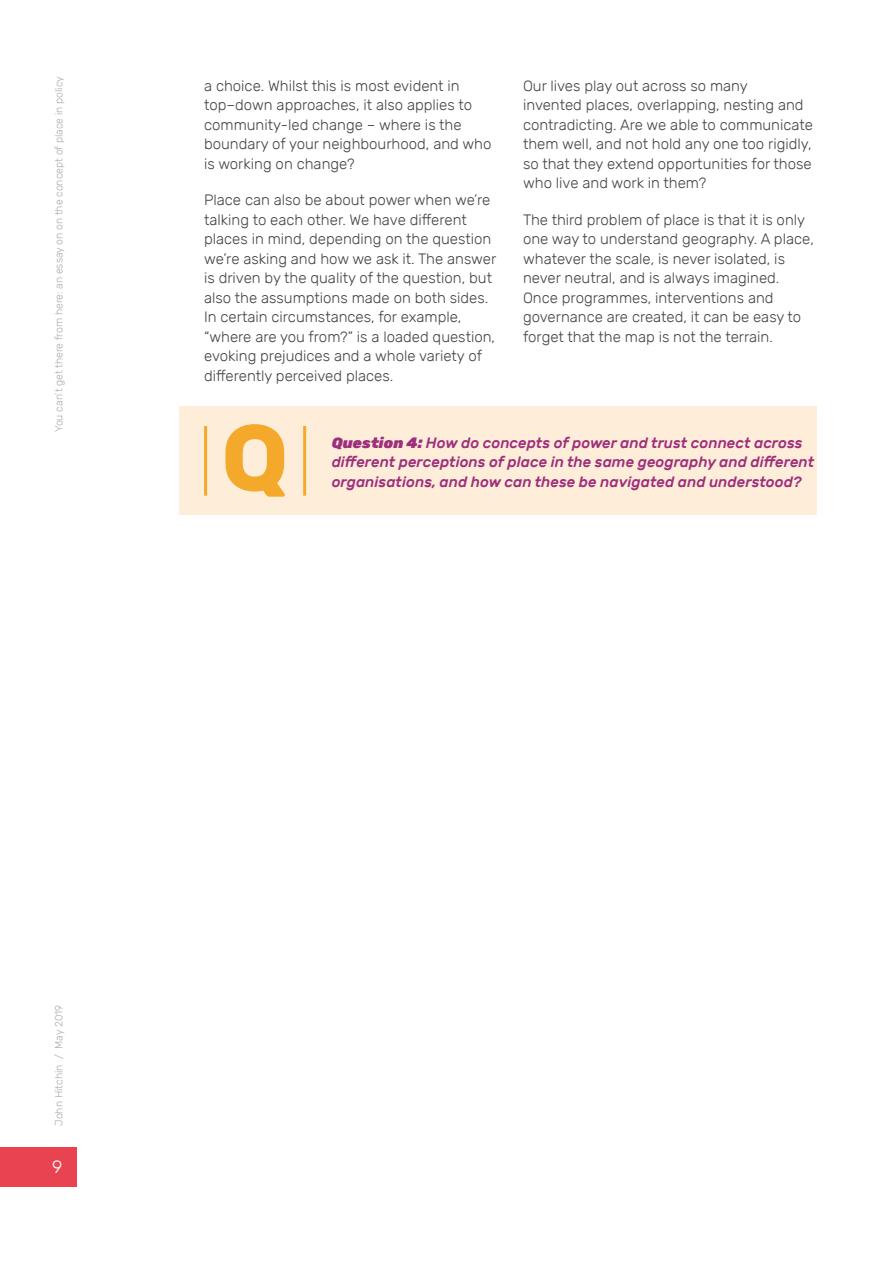
<style>
.page{position:relative;width:893px;height:1263px;background:#fff}
.page>*{position:absolute;margin:0;border:0;box-sizing:border-box;transform-origin:0 0}
.t1{font:300 18px "Rubik";color:#fff}
.t2{font:300 15px/19.5px "Rubik";color:#474442}
.t3{font:italic 500 15px/19.5px "Rubik";color:#9e2f7c}
.t4{font:300 10.5px "Rubik";color:#afaca8}
.s1{font-weight:900}
</style>
<div class="page">
<div style="left:179px;top:406px;width:637px;height:109px;background:#feeed9"></div>
<svg style="left:225px;top:424px;width:60px;height:73px"></svg>
<hr style="left:303px;top:426px;width:3px;height:70px;background:#f5a92b">
<hr style="left:204px;top:426px;width:3px;height:70px;background:#f5a92b">
<div style="left:0;top:1147px;width:77px;height:39px;background:#e94250"></div>
<p class="t4" style="left:53px;top:432px;width:357px;rotate:-90deg">You can’t get there from here: an essay on on the concept of place in policy</p>
<p class="t2" style="left:204px;top:76px;width:289px">a choice. Whilst this is most evident in top–down approaches, it also applies to community-led change – where is the boundary of your neighbourhood, and who is working on change?</p>
<p class="t2" style="left:204px;top:190px;width:294px">Place can also be about power when we’re talking to each other. We have different places in mind, depending on the question we’re asking and how we ask it. The answer is driven by the quality of the question, but also the assumptions made on both sides.<br>In certain circumstances, for example, “where are you from?” is a loaded question, evoking prejudices and a whole variety of differently perceived places.</p>
<p class="t2" style="left:523px;top:76px;width:292px">Our lives play out across so many<br>invented places, overlapping, nesting and contradicting. Are we able to communicate them well, and not hold any one too rigidly, so that they extend opportunities for those who live and work in them?</p>
<p class="t2" style="left:523px;top:210px;width:292px">The third problem of place is that it is only one way to understand geography. A place, whatever the scale, is never isolated, is never neutral, and is always imagined.<br>Once programmes, interventions and governance are created, it can be easy to forget that the map is not the terrain.</p>
<p class="t3" style="left:332px;top:433px;width:484px"><span class="s1">Question 4:</span> How do concepts of power and trust connect across different perceptions of place in the same geography and different organisations, and how can these be navigated and understood?</p>
<p class="t4" style="left:53px;top:1126px;width:123px;rotate:-90deg">John Hitchin / May 2019</p>
<p class="t1" style="left:52px;top:1157px;width:12px">9</p>
</div>
